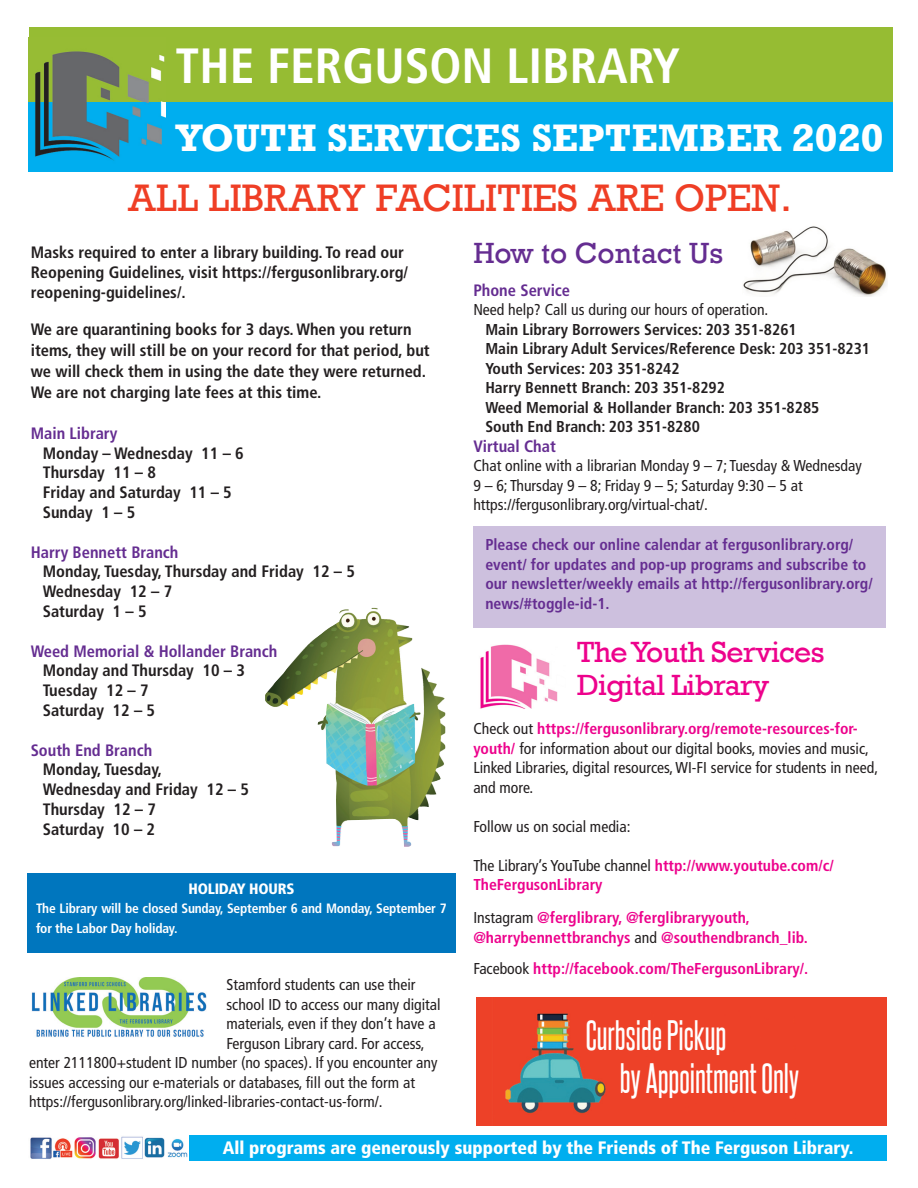
<style>
.page{position:relative;width:918px;height:1188px;background:#fff}
.page>*{position:absolute;margin:0;border:0;box-sizing:border-box;transform-origin:0 0}
.t1{font:700 condensed 49.5px "Frutiger LT Std";color:#fff}
.t2{font:36px/43.2px "Steelfish Rg";color:#fff}
.t3{font:36px "Rockwell";color:#ef3e25}
.t4{font:700 36px "Rockwell";letter-spacing:.01em;color:#fff}
.t5{font:30px "Rockwell";letter-spacing:-.02em;color:#ed028c}
.t6{font:30px "Rockwell";color:#652d91}
.t7{font:900 condensed 18px "Frutiger LT Std";color:#fff}
.t8{font:700 condensed 16.5px/19.8px "Frutiger LT Std";color:#231f20}
.t9{font:700 condensed 16.5px "Frutiger LT Std";color:#652d91}
.t10{font:condensed 15.75px/19.5px "Frutiger LT Std";color:#231f20}
.t11{font:700 condensed 15.75px "Frutiger LT Std";color:#231f20}
.t12{font:700 condensed 15.75px/19.5px "Frutiger LT Std";color:#ed028c}
.t13{font:700 condensed 15.75px/19.5px "Frutiger LT Std";color:#652d91}
.t14{font:900 condensed 15px "Frutiger LT Std";letter-spacing:-.015em;color:#fff}
.t15{font:700 condensed 13.5px/19.5px "Frutiger LT Std";letter-spacing:-.015em;color:#fff}
.s1{font-weight:700;color:#ed028c}
.s2{font-weight:400;color:#231f20}
</style>
<div class="page">
<img style="left:265px;top:608px;width:181px;height:239px">
<div style="left:29px;top:27px;width:864px;height:77px;background:#96bc33"></div>
<div style="left:29px;top:103px;width:864px;height:69px;background:#00aeef"></div>
<img style="left:28px;top:38px;width:138px;height:129px">
<img style="left:30px;top:1135px;width:160px;height:25px">
<div style="left:473px;top:526px;width:413px;height:102px;background:#cdc0de"></div>
<div style="left:27px;top:873px;width:429px;height:80px;background:#0076be"></div>
<img style="left:477px;top:998px;width:410px;height:128px">
<img style="left:31px;top:977px;width:176px;height:60px">
<div style="left:190px;top:1136px;width:697px;height:25px;background:#00aeef"></div>
<img style="left:480px;top:645px;width:78px;height:64px">
<img style="left:743px;top:226px;width:144px;height:71px">
<p class="t1" style="left:176px;top:46px;width:506px">THE FERGUSON LIBRARY</p>
<p class="t4" style="left:176px;top:127px;width:709px">YOUTH SERVICES SEPTEMBER 2020</p>
<p class="t3" style="left:128px;top:187px;width:666px">ALL LIBRARY FACILITIES ARE OPEN.</p>
<p class="t8" style="left:31px;top:244px;width:379px">Masks required to enter a library building. To read our<br>Reopening Guidelines, visit https://fergusonlibrary.org/ reopening-guidelines/.</p>
<p class="t8" style="left:31px;top:320px;width:401px;line-height:21px">We are quarantining books for 3 days. When you return items, they will still be on your record for that period, but we will check them in using the date they were returned.<br>We are not charging late fees at this time.</p>
<p class="t9" style="left:31px;top:426px;width:88px">Main Library</p>
<p class="t8" style="left:43px;top:444px;width:203px">Monday – Wednesday 11 – 6</p>
<p class="t8" style="left:43px;top:464px;width:115px">Thursday 11 – 8</p>
<p class="t8" style="left:43px;top:484px;width:191px">Friday and Saturday 11 – 5</p>
<p class="t8" style="left:43px;top:504px;width:94px">Sunday 1 – 5</p>
<p class="t9" style="left:31px;top:545px;width:149px">Harry Bennett Branch</p>
<p class="t8" style="left:43px;top:563px;width:314px">Monday, Tuesday, Thursday and Friday 12 – 5</p>
<p class="t8" style="left:43px;top:583px;width:131px">Wednesday 12 – 7</p>
<p class="t8" style="left:43px;top:603px;width:105px">Saturday 1 – 5</p>
<p class="t9" style="left:31px;top:644px;width:248px">Weed Memorial &amp; Hollander Branch</p>
<p class="t8" style="left:43px;top:662px;width:204px">Monday and Thursday 10 – 3</p>
<p class="t8" style="left:43px;top:682px;width:107px">Tuesday 12 – 7</p>
<p class="t8" style="left:43px;top:702px;width:114px">Saturday 12 – 5</p>
<p class="t9" style="left:31px;top:743px;width:123px">South End Branch</p>
<p class="t8" style="left:43px;top:761px;width:208px">Monday, Tuesday,<br>Wednesday and Friday 12 – 5</p>
<p class="t8" style="left:43px;top:801px;width:115px">Thursday 12 – 7</p>
<p class="t8" style="left:43px;top:821px;width:114px">Saturday 10 – 2</p>
<p class="t14" style="left:188px;top:879px;width:107px">HOLIDAY HOURS</p>
<p class="t15" style="left:36px;top:900px;width:412px">The Library will be closed Sunday, September 6 and Monday, September 7 for the Labor Day holiday.</p>
<p class="t10" style="left:226px;top:976px;width:191px">Stamford students can use their</p>
<p class="t10" style="left:226px;top:996px;width:216px">school ID to access our many digital</p>
<p class="t10" style="left:226px;top:1015px;width:211px">materials, even if they don’t have a</p>
<p class="t10" style="left:226px;top:1035px;width:200px">Ferguson Library card. For access,</p>
<p class="t10" style="left:29px;top:1054px;width:410px">enter 2111800+student ID number (no spaces). If you encounter any</p>
<p class="t10" style="left:29px;top:1074px;width:387px">issues accessing our e-materials or databases, fill out the form at</p>
<p class="t10" style="left:29px;top:1093px;width:355px">https://fergusonlibrary.org/linked-libraries-contact-us-form/.</p>
<p class="t6" style="left:473px;top:234px;width:251px">How to Contact Us</p>
<p class="t9" style="left:473px;top:283px;width:98px">Phone Service</p>
<p class="t10" style="left:473px;top:301px;width:297px">Need help? Call us during our hours of operation.</p>
<p class="t11" style="left:485px;top:323px;width:313px">Main Library Borrowers Services: 203 351-8261</p>
<p class="t11" style="left:485px;top:342px;width:386px">Main Library Adult Services/Reference Desk: 203 351-8231</p>
<p class="t11" style="left:485px;top:362px;width:196px">Youth Services: 203 351-8242</p>
<p class="t11" style="left:485px;top:381px;width:241px">Harry Bennett Branch: 203 351-8292</p>
<p class="t11" style="left:485px;top:401px;width:336px">Weed Memorial &amp; Hollander Branch: 203 351-8285</p>
<p class="t11" style="left:485px;top:420px;width:216px">South End Branch: 203 351-8280</p>
<p class="t9" style="left:473px;top:439px;width:84px">Virtual Chat</p>
<p class="t10" style="left:473px;top:457px;width:390px">Chat online with a librarian Monday 9 – 7; Tuesday &amp; Wednesday<br>9 – 6; Thursday 9 – 8; Friday 9 – 5; Saturday 9:30 – 5 at https://fergusonlibrary.org/virtual-chat/.</p>
<p class="t13" style="left:485px;top:536px;width:389px">Please check our online calendar at fergusonlibrary.org/ event/ for updates and pop-up programs and subscribe to our newsletter/weekly emails at http://fergusonlibrary.org/ news/#toggle-id-1.</p>
<p class="t5" style="left:577px;top:634px;width:249px">The Youth Services</p>
<p class="t5" style="left:577px;top:667px;width:194px">Digital Library</p>
<p class="t10" style="left:473px;top:720px;width:406px">Check out <span class="s1">https://fergusonlibrary.org/remote-resources-for&shy;youth/</span> for information about our digital books, movies and music, Linked Libraries, digital resources, WI-FI service for students in need, and more.</p>
<p class="t10" style="left:473px;top:818px;width:159px">Follow us on social media:</p>
<p class="t12" style="left:473px;top:857px;width:362px"><span class="s2">The Library’s YouTube channel</span> http://www.youtube.com/c/<br>TheFergusonLibrary</p>
<p class="t12" style="left:473px;top:909px;width:336px"><span class="s2">Instagram</span> @ferglibrary, @ferglibraryyouth, @harrybennettbranchys <span class="s2">and</span> @southendbranch_lib.</p>
<p class="t12" style="left:473px;top:960px;width:337px"><span class="s2">Facebook</span> http://facebook.com/TheFergusonLibrary/.</p>
<p class="t2" style="left:620px;top:1012px;width:181px;text-indent:-34px">Curbside Pickup<br>by Appointment Only</p>
<p class="t7" style="left:223px;top:1136px;width:632px">All programs are generously supported by the Friends of The Ferguson Library.</p>
</div>
